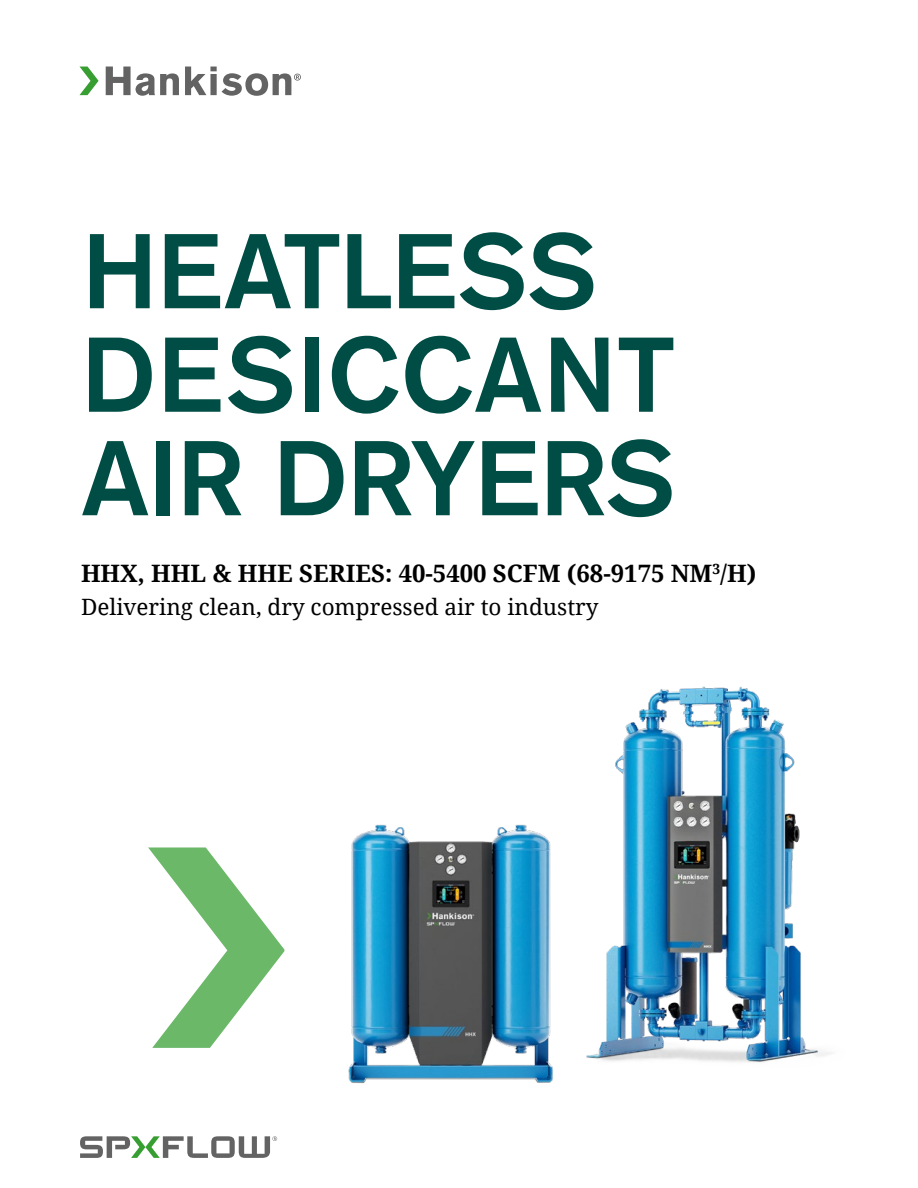
<style>
.page{position:relative;width:918px;height:1188px;background:#fff}
.page>*{position:absolute;margin:0;border:0;box-sizing:border-box;transform-origin:0 0}
.Cover_Headline__Akzi{font:500 105px/103.5px "Akzidenz Grotesk Pro";letter-spacing:-.005em;color:#004d45}
.Cover_Subhead__Noto{font:700 24px "Noto Serif";color:#000}
.Cover_Subhead__Noto-2{font:22.5px "Noto Serif";color:#000}
</style>
<div class="page">
<svg style="left:80px;top:1136px;width:197px;height:22px"></svg>
<svg style="left:80px;top:67px;width:19px;height:28px"></svg>
<svg style="left:106px;top:67px;width:73px;height:29px"></svg>
<svg style="left:185px;top:67px;width:116px;height:29px"></svg>
<svg style="left:148px;top:847px;width:136px;height:201px"></svg>
<img style="left:348px;top:824px;width:148px;height:260px">
<img style="left:496px;top:686px;width:335px;height:397px">
<p class="Cover_Headline__Akzi" style="left:82px;top:218px;width:596px">HEATLESS<br>DESICCANT<br>AIR DRYERS</p>
<p class="Cover_Subhead__Noto" style="left:81px;top:556px;width:677px">HHX, HHL &amp; HHE SERIES: 40-5400 SCFM (68-9175 NM<sup>3</sup>/H)</p>
<p class="Cover_Subhead__Noto-2" style="left:81px;top:591px;width:519px">Delivering clean, dry compressed air to industry</p>
</div>
